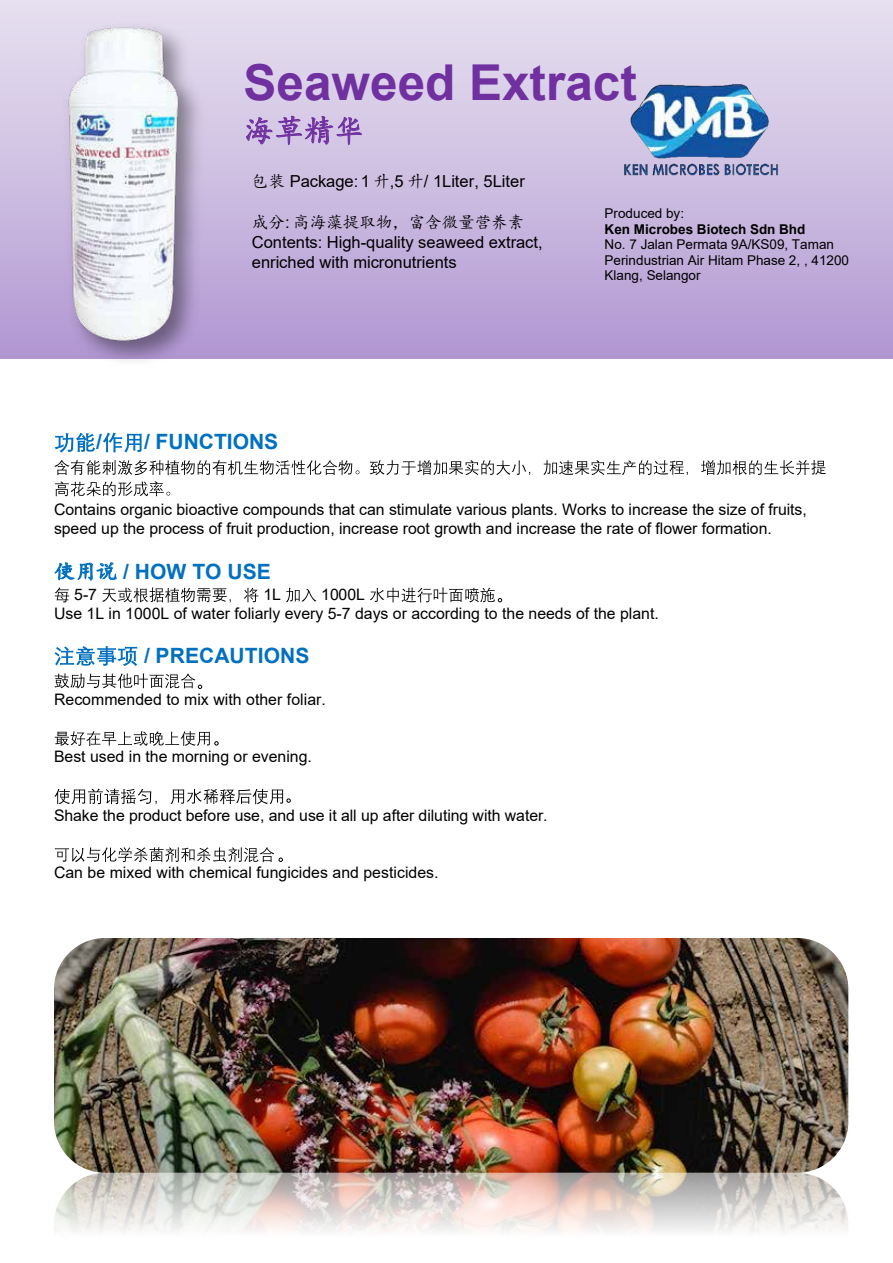
<style>
.page{position:relative;width:893px;height:1263px;background:#fff}
.page>*{position:absolute;margin:0;border:0;box-sizing:border-box;transform-origin:0 0}
.t1{font:700 49.5px "Arial";color:#7030a0}
.t2{font:30px "Kai Ti";color:#7030a0}
.t3{font:700 21px "Arial";color:#0070c0}
.t4{font:16.5px/19.8px "Arial";letter-spacing:-.005em;color:#000}
.t5{font:16.5px "Kai Ti";color:#000}
.t6{font:15.9px/19px "Arial";letter-spacing:-.005em;color:#000}
.t7{font:13.5px/15.5px "Arial";color:#000}
.t8{font:700 13.5px "Arial";color:#000}
.s1{font-family:"Kai Ti"}
.s2{font-family:"Arial"}
.s3{font-family:"Kai Ti";font-weight:400}
</style>
<div class="page">
<div style="left:0;top:0;width:893px;height:359px;background:linear-gradient(to bottom,#e8e2f0,#b298d2)"></div>
<svg style="left:55px;top:433px;width:40px;height:19px"></svg>
<svg style="left:103px;top:433px;width:39px;height:19px"></svg>
<svg style="left:54px;top:460px;width:772px;height:15px"></svg>
<svg style="left:55px;top:481px;width:115px;height:15px"></svg>
<svg style="left:54px;top:562px;width:63px;height:19px"></svg>
<svg style="left:55px;top:588px;width:14px;height:14px"></svg>
<svg style="left:102px;top:587px;width:156px;height:15px"></svg>
<svg style="left:286px;top:588px;width:31px;height:14px"></svg>
<svg style="left:55px;top:646px;width:82px;height:20px"></svg>
<svg style="left:246px;top:115px;width:116px;height:30px;background:#b99fd2"></svg>
<img style="left:604px;top:61px;width:194px;height:137px">
<svg style="left:370px;top:588px;width:132px;height:14px"></svg>
<svg style="left:55px;top:673px;width:147px;height:16px"></svg>
<svg style="left:55px;top:731px;width:164px;height:15px"></svg>
<svg style="left:54px;top:789px;width:237px;height:15px"></svg>
<svg style="left:55px;top:847px;width:228px;height:15px"></svg>
<img style="left:54px;top:938px;width:794px;height:293px">
<img style="left:57px;top:15px;width:154px;height:346px">
<img style="left:63px;top:25px;width:120px;height:324px">
<h1 class="t1" style="left:244px;top:54px;width:395px">Seaweed Extract</h1>
<h2 class="t2" style="left:244px;top:116px;width:122px">海草精华</h2>
<p class="t4" style="left:252px;top:173px;width:275px"><span class="s1">包装</span> Package: 1 <span class="s1">升</span>,5 <span class="s1">升</span>/ 1Liter, 5Liter</p>
<p class="t5" style="left:252px;top:214px;width:274px">成分<span class="s2">:</span> 高海藻提取物，富含微量营养素</p>
<p class="t4" style="left:252px;top:234px;width:292px">Contents: High-quality seaweed extract, enriched with micronutrients</p>
<h3 class="t3" style="left:96px;top:430px;width:7px">/</h3>
<h3 class="t3" style="left:144px;top:430px;width:136px">/ FUNCTIONS</h3>
<p class="t7" style="left:605px;top:207px;width:81px">Produced by:</p>
<p class="t8" style="left:605px;top:221px;width:202px">Ken Microbes Biotech Sdn Bhd</p>
<p class="t7" style="left:605px;top:238px;width:246px">No. 7 Jalan Permata 9A/KS09, Taman<br>Perindustrian Air Hitam Phase 2, , 41200<br>Klang, Selangor</p>
<p class="t6" style="left:54px;top:501px;width:754px">Contains organic bioactive compounds that can stimulate various plants. Works to increase the size of fruits, speed up the process of fruit production, increase root growth and increase the rate of flower formation.</p>
<h3 class="t3" style="left:54px;top:559px;width:218px"><span class="s3">使用说</span> / HOW TO USE</h3>
<p class="t6" style="left:74px;top:586px;width:24px">5-7</p>
<p class="t6" style="left:263px;top:586px;width:19px">1L</p>
<p class="t6" style="left:321px;top:586px;width:45px">1000L</p>
<p class="t6" style="left:54px;top:605px;width:606px">Use 1L in 1000L of water foliarly every 5-7 days or according to the needs of the plant.</p>
<h3 class="t3" style="left:144px;top:643px;width:167px">/ PRECAUTIONS</h3>
<p class="t6" style="left:54px;top:691px;width:273px">Recommended to mix with other foliar.</p>
<p class="t6" style="left:54px;top:748px;width:259px">Best used in the morning or evening.</p>
<p class="t6" style="left:54px;top:807px;width:495px">Shake the product before use, and use it all up after diluting with water.</p>
<p class="t6" style="left:54px;top:864px;width:386px">Can be mixed with chemical fungicides and pesticides.</p>
</div>
